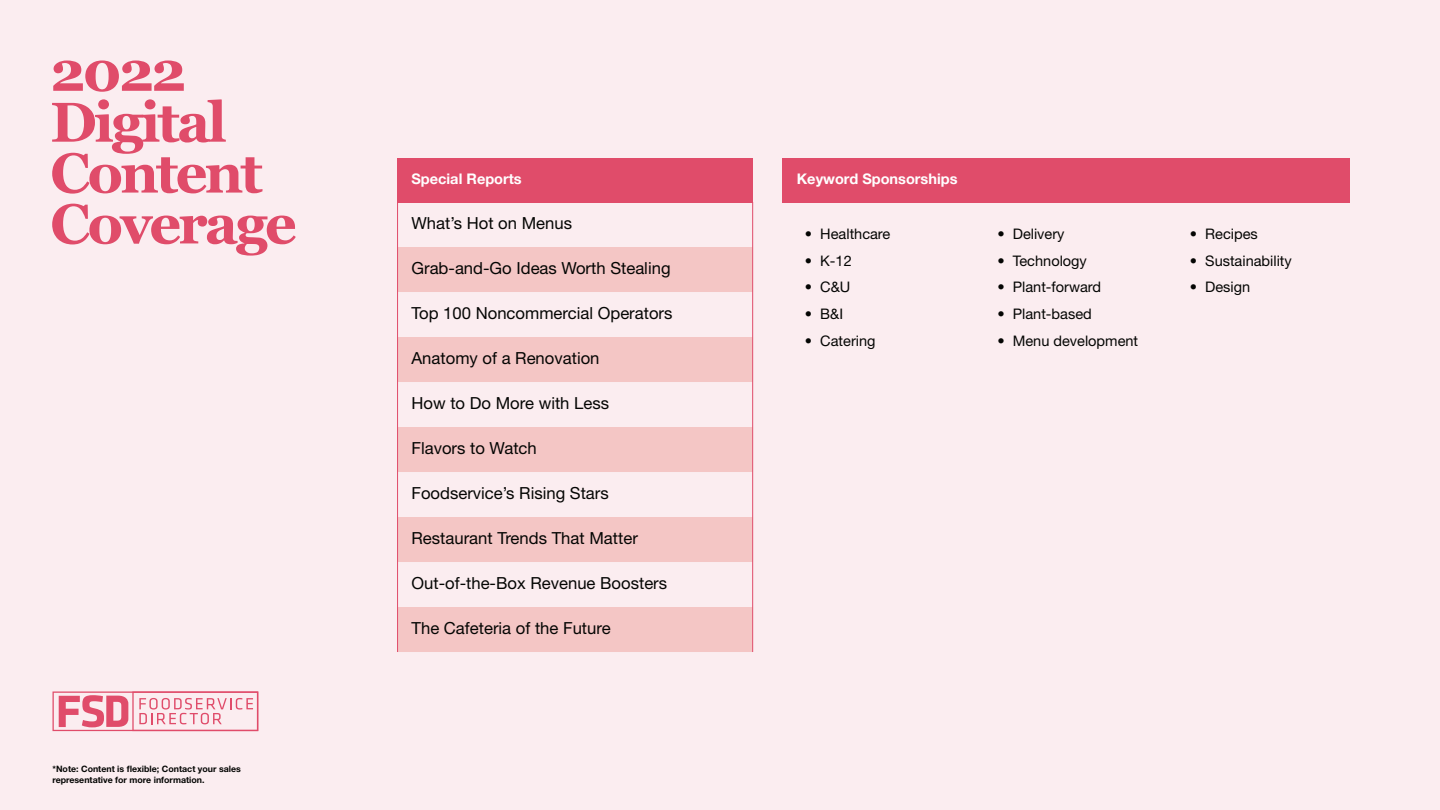
<style>
.page{position:relative;width:1440px;height:810px;background:#fbedf0}
.page>*{position:absolute;margin:0;border:0;box-sizing:border-box;transform-origin:0 0}
.t1{font:700 55.95px/50.8px "Georgia";letter-spacing:-.05em;color:#e04c6a}
.t2{font:16.65px "Helvetica Neue LT Std";color:#040503}
.t3{font:14.55px "Helvetica Neue LT Std";color:#040503}
.t4{font:700 14.55px "Helvetica Neue";color:#fff}
.t5{font:700 8.85px/11.3px "Helvetica Neue LT Std";color:#040503}
</style>
<div class="page">
<svg style="left:52px;top:692px;width:206px;height:39px"></svg>
<div style="left:398px;top:158px;width:355px;height:44px;background:#e04c6a"></div>
<svg style="left:398px;top:247px;width:354px;height:405px;fill:#f4c6c5"></svg>
<hr style="left:397px;top:202px;width:1px;height:45px;background:#e04c6a">
<hr style="left:752px;top:202px;width:1px;height:45px;background:#e04c6a">
<hr style="left:397px;top:247px;width:1px;height:45px;background:#e04c6a">
<hr style="left:752px;top:247px;width:1px;height:45px;background:#e04c6a">
<hr style="left:397px;top:292px;width:1px;height:45px;background:#e04c6a">
<hr style="left:752px;top:292px;width:1px;height:45px;background:#e04c6a">
<hr style="left:397px;top:337px;width:1px;height:45px;background:#e04c6a">
<hr style="left:752px;top:337px;width:1px;height:45px;background:#e04c6a">
<hr style="left:397px;top:382px;width:1px;height:45px;background:#e04c6a">
<hr style="left:752px;top:382px;width:1px;height:45px;background:#e04c6a">
<hr style="left:397px;top:427px;width:1px;height:45px;background:#e04c6a">
<hr style="left:752px;top:427px;width:1px;height:45px;background:#e04c6a">
<hr style="left:397px;top:472px;width:1px;height:45px;background:#e04c6a">
<hr style="left:752px;top:472px;width:1px;height:45px;background:#e04c6a">
<hr style="left:397px;top:517px;width:1px;height:45px;background:#e04c6a">
<hr style="left:752px;top:517px;width:1px;height:45px;background:#e04c6a">
<hr style="left:397px;top:562px;width:1px;height:45px;background:#e04c6a">
<hr style="left:752px;top:562px;width:1px;height:45px;background:#e04c6a">
<hr style="left:397px;top:607px;width:1px;height:45px;background:#e04c6a">
<hr style="left:752px;top:607px;width:1px;height:45px;background:#e04c6a">
<div style="left:783px;top:158px;width:567px;height:44px;background:#e04c6a"></div>
<h1 class="t1" style="left:50px;top:43px;width:248px">2022<br>Digital<br>Content<br>Coverage</h1>
<p class="t5" style="left:52px;top:763px;width:190px">*Note: Content is flexible; Contact your sales representative for more information.</p>
<p class="t4" style="left:411px;top:167px;width:112px">Special Reports</p>
<p class="t2" style="left:411px;top:213px;width:162px">What’s Hot on Menus</p>
<p class="t2" style="left:411px;top:258px;width:261px">Grab-and-Go Ideas Worth Stealing</p>
<p class="t2" style="left:411px;top:303px;width:263px">Top 100 Noncommercial Operators</p>
<p class="t2" style="left:411px;top:348px;width:190px">Anatomy of a Renovation</p>
<p class="t2" style="left:411px;top:393px;width:199px">How to Do More with Less</p>
<p class="t2" style="left:411px;top:438px;width:127px">Flavors to Watch</p>
<p class="t2" style="left:411px;top:483px;width:199px">Foodservice’s Rising Stars</p>
<p class="t2" style="left:411px;top:528px;width:228px">Restaurant Trends That Matter</p>
<p class="t2" style="left:411px;top:573px;width:257px">Out-of-the-Box Revenue Boosters</p>
<p class="t2" style="left:411px;top:618px;width:201px">The Cafeteria of the Future</p>
<p class="t4" style="left:797px;top:167px;width:162px">Keyword Sponsorships</p>
<p class="t3" style="left:805px;top:225px;width:87px">• Healthcare</p>
<p class="t3" style="left:805px;top:252px;width:48px">• K-12</p>
<p class="t3" style="left:805px;top:279px;width:47px">• C&amp;U</p>
<p class="t3" style="left:805px;top:306px;width:40px">• B&amp;I</p>
<p class="t3" style="left:805px;top:333px;width:72px">• Catering</p>
<p class="t3" style="left:997px;top:225px;width:69px">• Delivery</p>
<p class="t3" style="left:997px;top:252px;width:91px">• Technology</p>
<p class="t3" style="left:997px;top:279px;width:105px">• Plant-forward</p>
<p class="t3" style="left:997px;top:306px;width:96px">• Plant-based</p>
<p class="t3" style="left:997px;top:332px;width:142px">• Menu development</p>
<p class="t3" style="left:1190px;top:225px;width:70px">• Recipes</p>
<p class="t3" style="left:1190px;top:252px;width:104px">• Sustainability</p>
<p class="t3" style="left:1190px;top:279px;width:62px">• Design</p>
</div>
